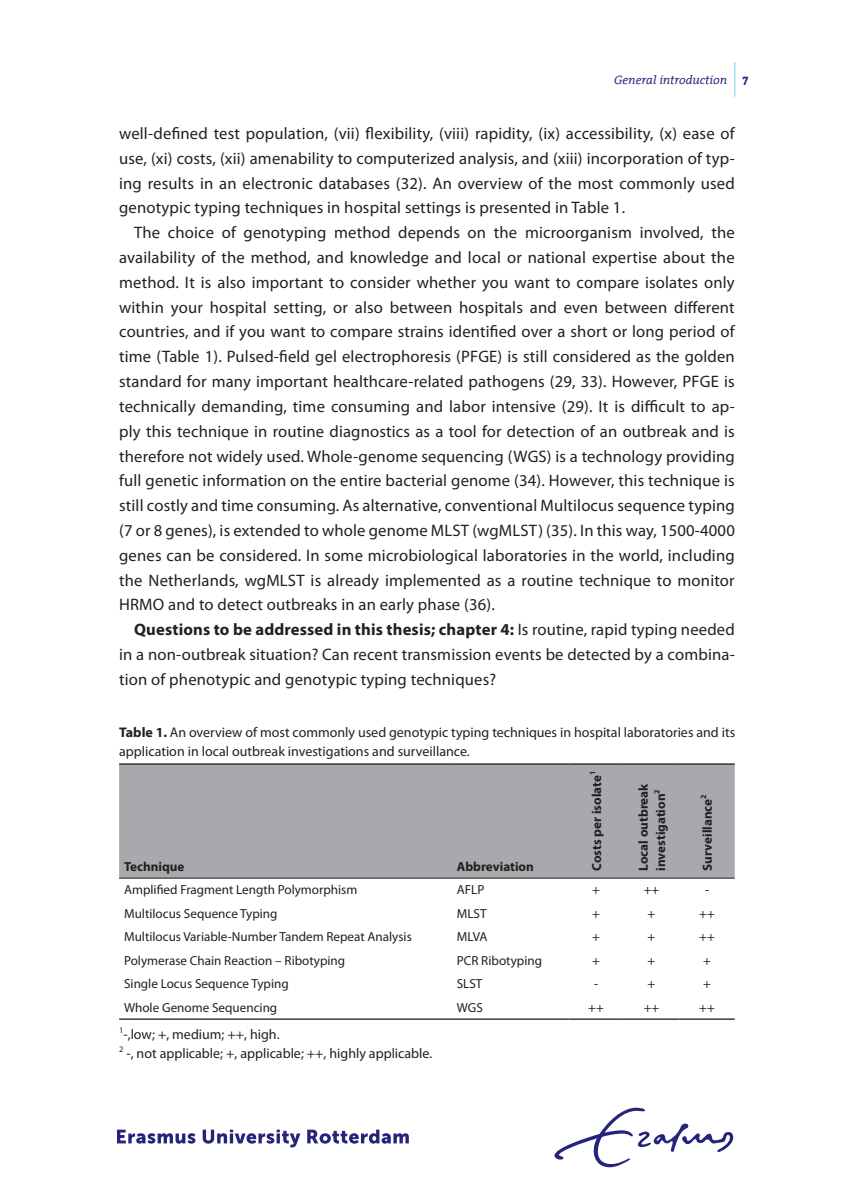
<style>
.page{position:relative;width:844px;height:1191px;background:#fff}
.page>*{position:absolute;margin:0;border:0;box-sizing:border-box;transform-origin:0 0}
.t1{font:16.62px/24.8px "Myriad Pro";letter-spacing:.01em;color:#231f20;text-align:justify}
.t2{font:14px/19.2px "Myriad Pro";color:#231f20}
.t3{font:13.12px "Myriad Pro";color:#231f20}
.t4{font:700 13.12px/17.5px "Myriad Pro";color:#231f20}
.t5{font:italic 12.25px "The Serif Office";color:#26237b}
.s1{font-weight:700;font-style:normal}
.s2{font-weight:700}
</style>
<div class="page">
<div style="left:119px;top:764px;width:615px;height:113px;background:#a8a9ad"></div>
<hr style="left:119px;top:763px;width:333px;height:1px;background:#231f20">
<hr style="left:452px;top:763px;width:116px;height:1px;background:#231f20">
<hr style="left:568px;top:763px;width:55px;height:1px;background:#231f20">
<hr style="left:623px;top:763px;width:56px;height:1px;background:#231f20">
<hr style="left:679px;top:763px;width:55px;height:1px;background:#231f20">
<hr style="left:119px;top:877px;width:333px;height:1px;background:#231f20">
<hr style="left:452px;top:877px;width:116px;height:1px;background:#231f20">
<hr style="left:568px;top:877px;width:55px;height:1px;background:#231f20">
<hr style="left:623px;top:877px;width:56px;height:1px;background:#231f20">
<hr style="left:679px;top:877px;width:55px;height:1px;background:#231f20">
<hr style="left:119px;top:1018px;width:333px;height:1px;background:#231f20">
<hr style="left:452px;top:1018px;width:116px;height:1px;background:#231f20">
<hr style="left:568px;top:1018px;width:55px;height:1px;background:#231f20">
<hr style="left:623px;top:1018px;width:56px;height:1px;background:#231f20">
<hr style="left:679px;top:1018px;width:55px;height:1px;background:#231f20">
<svg style="left:117px;top:1129px;width:78px;height:14px"></svg>
<svg style="left:203px;top:1129px;width:97px;height:18px"></svg>
<svg style="left:307px;top:1129px;width:101px;height:14px"></svg>
<svg style="left:554px;top:1107px;width:179px;height:60px"></svg>
<hr style="left:734px;top:62px;width:1px;height:35px;background:#6fcef4">
<p class="t5" style="left:614px;top:73px;width:136px">General introduction <span class="s1">7</span></p>
<p class="t1" style="left:119px;top:121px;width:617px">well-defined test population, (vii) flexibility, (viii) rapidity, (ix) accessibility, (x) ease of use, (xi) costs, (xii) amenability to computerized analysis, and (xiii) incorporation of typ&shy;ing results in an electronic databases (32). An overview of the most commonly used genotypic typing techniques in hospital settings is presented in Table 1.</p>
<p class="t1" style="left:119px;top:220px;width:617px;text-indent:15px">The choice of genotyping method depends on the microorganism involved, the availability of the method, and knowledge and local or national expertise about the method. It is also important to consider whether you want to compare isolates only within your hospital setting, or also between hospitals and even between different countries, and if you want to compare strains identified over a short or long period of time (Table 1). Pulsed-field gel electrophoresis (PFGE) is still considered as the golden standard for many important healthcare-related pathogens (29, 33). However, PFGE is technically demanding, time consuming and labor intensive (29). It is difficult to ap&shy;ply this technique in routine diagnostics as a tool for detection of an outbreak and is therefore not widely used. Whole-genome sequencing (WGS) is a technology providing full genetic information on the entire bacterial genome (34). However, this technique is still costly and time consuming. As alternative, conventional Multilocus sequence typing (7 or 8 genes), is extended to whole genome MLST (wgMLST) (35). In this way, 1500-4000 genes can be considered. In some microbiological laboratories in the world, including the Netherlands, wgMLST is already implemented as a routine technique to monitor HRMO and to detect outbreaks in an early phase (36).</p>
<p class="t1" style="left:119px;top:617px;width:617px;text-indent:15px"><span class="s2">Questions to be addressed in this thesis; chapter 4:</span> Is routine, rapid typing needed in a non-outbreak situation? Can recent transmission events be detected by a combina&shy;tion of phenotypic and genotypic typing techniques?</p>
<p class="t2" style="left:119px;top:722px;width:617px"><span class="s2">Table 1.</span> An overview of most commonly used genotypic typing techniques in hospital laboratories and its application in local outbreak investigations and surveillance.</p>
<p class="t4" style="left:124px;top:857px;width:62px">Technique</p>
<p class="t4" style="left:456px;top:857px;width:79px">Abbreviation</p>
<p class="t4" style="left:587px;top:870px;width:101px;rotate:-90deg">Costs per isolate<sup>1</sup></p>
<p class="t4" style="left:634px;top:870px;width:89px;rotate:-90deg">Local outbreak investigation<sup>2</sup></p>
<p class="t4" style="left:698px;top:870px;width:78px;rotate:-90deg">Surveillance<sup>2</sup></p>
<p class="t3" style="left:124px;top:881px;width:235px">Amplified Fragment Length Polymorphism</p>
<p class="t3" style="left:456px;top:881px;width:29px">AFLP</p>
<p class="t3" style="left:592px;top:881px;width:9px">+</p>
<p class="t3" style="left:643px;top:881px;width:17px">++</p>
<p class="t3" style="left:704px;top:881px;width:6px">-</p>
<p class="t3" style="left:124px;top:905px;width:155px">Multilocus Sequence Typing</p>
<p class="t3" style="left:456px;top:905px;width:31px">MLST</p>
<p class="t3" style="left:592px;top:905px;width:9px">+</p>
<p class="t3" style="left:647px;top:905px;width:9px">+</p>
<p class="t3" style="left:699px;top:905px;width:17px">++</p>
<p class="t3" style="left:124px;top:928px;width:289px">Multilocus Variable-Number Tandem Repeat Analysis</p>
<p class="t3" style="left:456px;top:928px;width:32px">MLVA</p>
<p class="t3" style="left:592px;top:928px;width:9px">+</p>
<p class="t3" style="left:647px;top:928px;width:9px">+</p>
<p class="t3" style="left:699px;top:928px;width:17px">++</p>
<p class="t3" style="left:124px;top:952px;width:222px">Polymerase Chain Reaction – Ribotyping</p>
<p class="t3" style="left:456px;top:952px;width:87px">PCR Ribotyping</p>
<p class="t3" style="left:592px;top:952px;width:9px">+</p>
<p class="t3" style="left:647px;top:952px;width:9px">+</p>
<p class="t3" style="left:703px;top:952px;width:9px">+</p>
<p class="t3" style="left:124px;top:975px;width:166px">Single Locus Sequence Typing</p>
<p class="t3" style="left:456px;top:975px;width:27px">SLST</p>
<p class="t3" style="left:594px;top:975px;width:6px">-</p>
<p class="t3" style="left:647px;top:975px;width:9px">+</p>
<p class="t3" style="left:703px;top:975px;width:9px">+</p>
<p class="t3" style="left:124px;top:999px;width:155px">Whole Genome Sequencing</p>
<p class="t3" style="left:456px;top:999px;width:28px">WGS</p>
<p class="t3" style="left:588px;top:999px;width:17px">++</p>
<p class="t3" style="left:643px;top:999px;width:17px">++</p>
<p class="t3" style="left:699px;top:999px;width:17px">++</p>
<p class="t2" style="left:119px;top:1024px;width:314px"><sup>1</sup>-,low; +, medium; ++, high.<br><sup>2</sup> -, not applicable; +, applicable; ++, highly applicable.</p>
</div>
